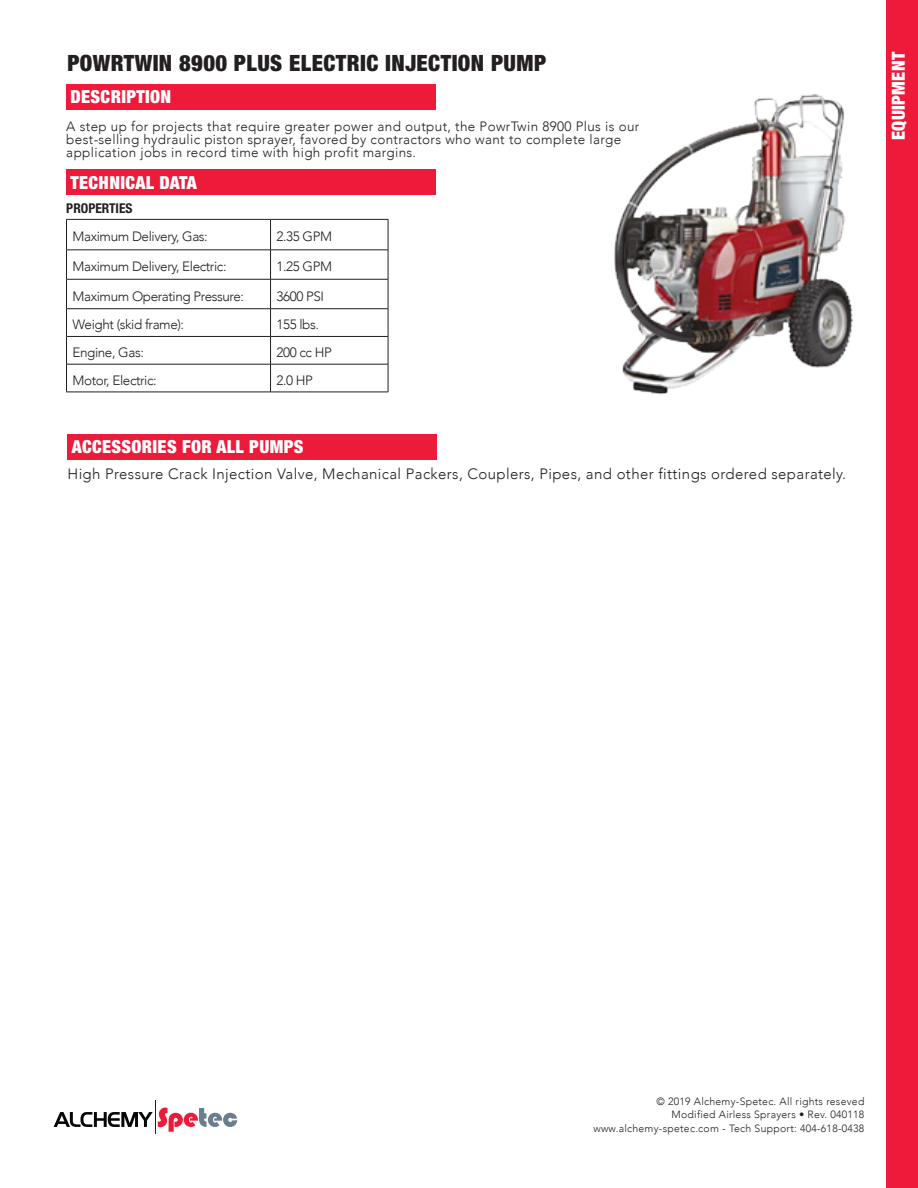
<style>
.page{position:relative;width:918px;height:1188px;background:#fff}
.page>*{position:absolute;margin:0;border:0;box-sizing:border-box;transform-origin:0 0}
.t1{font:900 condensed 22.5px "Helvetica Neue LT Std";letter-spacing:.02em;color:#231f20}
.t2{font:900 condensed 18px "Helvetica Neue LT Std";letter-spacing:.02em;color:#fff}
.BODY_TEXT{font:300 15px "Avenir";letter-spacing:.025em;color:#231f20}
.BODY_TEXT-2{font:300 13.5px/12.8px "Avenir";letter-spacing:.025em;color:#231f20}
.BODY_TEXT-3{font:300 13.5px "Avenir";letter-spacing:-.03em;color:#231f20}
.BODY_TEXT-4{font:700 condensed 13.5px "Helvetica Neue LT Std";color:#231f20}
.t3{font:300 10.5px "Avenir";letter-spacing:.025em;color:#231f20}
</style>
<div class="page">
<div style="left:887px;top:0;width:31px;height:1188px;background:#ed1a3a"></div>
<svg style="left:54px;top:1108px;width:183px;height:24px"></svg>
<hr style="left:155px;top:1101px;width:1px;height:33px;background:#231f20">
<div style="left:67px;top:434px;width:370px;height:25px;background:#ed1a3a"></div>
<div style="left:66px;top:84px;width:370px;height:26px;background:#ed1a3a"></div>
<div style="left:66px;top:170px;width:370px;height:25px;background:#ed1a3a"></div>
<hr style="left:66px;top:219px;width:205px;height:1px;background:#231f20">
<hr style="left:66px;top:220px;width:1px;height:30px;background:#231f20">
<hr style="left:271px;top:219px;width:117px;height:1px;background:#231f20">
<hr style="left:270px;top:220px;width:1px;height:30px;background:#231f20">
<hr style="left:388px;top:220px;width:1px;height:30px;background:#231f20">
<hr style="left:66px;top:250px;width:205px;height:1px;background:#231f20">
<svg style="left:66px;top:251px;width:1px;height:28px"></svg>
<hr style="left:271px;top:250px;width:117px;height:1px;background:#231f20">
<svg style="left:270px;top:251px;width:1px;height:28px"></svg>
<svg style="left:388px;top:250px;width:1px;height:29px"></svg>
<hr style="left:66px;top:279px;width:205px;height:1px;background:#231f20">
<hr style="left:66px;top:279px;width:1px;height:30px;background:#231f20">
<hr style="left:271px;top:279px;width:117px;height:1px;background:#231f20">
<hr style="left:270px;top:279px;width:1px;height:30px;background:#231f20">
<hr style="left:388px;top:279px;width:1px;height:30px;background:#231f20">
<hr style="left:66px;top:308px;width:205px;height:1px;background:#231f20">
<hr style="left:271px;top:308px;width:117px;height:1px;background:#231f20">
<hr style="left:66px;top:336px;width:205px;height:1px;background:#231f20">
<hr style="left:271px;top:336px;width:117px;height:1px;background:#231f20">
<hr style="left:66px;top:364px;width:205px;height:1px;background:#231f20">
<svg style="left:66px;top:309px;width:1px;height:83px"></svg>
<hr style="left:271px;top:364px;width:117px;height:1px;background:#231f20">
<svg style="left:270px;top:309px;width:1px;height:83px"></svg>
<svg style="left:388px;top:309px;width:1px;height:83px"></svg>
<hr style="left:66px;top:392px;width:205px;height:1px;background:#231f20">
<hr style="left:271px;top:392px;width:117px;height:1px;background:#231f20">
<img style="left:614px;top:82px;width:273px;height:324px">
<p class="t1" style="left:67px;top:49px;width:480px">POWRTWIN 8900 PLUS ELECTRIC INJECTION PUMP</p>
<p class="t2" style="left:71px;top:86px;width:102px">DESCRIPTION</p>
<p class="BODY_TEXT-2" style="left:66px;top:120px;width:575px">A step up for projects that require greater power and output, the PowrTwin 8900 Plus is our best-selling hydraulic piston sprayer, favored by contractors who want to complete large application jobs in record time with high profit margins.</p>
<p class="t2" style="left:71px;top:171px;width:128px">TECHNICAL DATA</p>
<p class="BODY_TEXT-4" style="left:66px;top:200px;width:68px">PROPERTIES</p>
<p class="BODY_TEXT-3" style="left:73px;top:229px;width:137px">Maximum Delivery, Gas:</p>
<p class="BODY_TEXT-2" style="left:277px;top:230px;width:57px">2.35 GPM</p>
<p class="BODY_TEXT-3" style="left:73px;top:259px;width:155px">Maximum Delivery, Electric:</p>
<p class="BODY_TEXT-2" style="left:277px;top:260px;width:57px">1.25 GPM</p>
<p class="BODY_TEXT-3" style="left:73px;top:288px;width:173px">Maximum Operating Pressure:</p>
<p class="BODY_TEXT-2" style="left:277px;top:290px;width:49px">3600 PSI</p>
<p class="BODY_TEXT-3" style="left:73px;top:317px;width:113px">Weight (skid frame):</p>
<p class="BODY_TEXT-2" style="left:277px;top:318px;width:44px">155 lbs.</p>
<p class="BODY_TEXT-3" style="left:73px;top:344px;width:73px">Engine, Gas:</p>
<p class="BODY_TEXT-2" style="left:277px;top:346px;width:57px">200 cc HP</p>
<p class="BODY_TEXT-3" style="left:73px;top:372px;width:86px">Motor, Electric:</p>
<p class="BODY_TEXT-2" style="left:277px;top:374px;width:38px">2.0 HP</p>
<p class="t2" style="left:72px;top:435px;width:233px">ACCESSORIES FOR ALL PUMPS</p>
<p class="BODY_TEXT" style="left:67px;top:465px;width:780px">High Pressure Crack Injection Valve, Mechanical Packers, Couplers, Pipes, and other fittings ordered separately.</p>
<p class="t2" style="left:887px;top:140px;width:89px;rotate:-90deg">EQUIPMENT</p>
<p class="t3" style="left:656px;top:1095px;width:209px">© 2019 Alchemy-Spetec. All rights reseved</p>
<p class="t3" style="left:672px;top:1108px;width:194px">Modified Airless Sprayers • Rev. 040118</p>
<p class="t3" style="left:593px;top:1122px;width:273px">www.alchemy-spetec.com - Tech Support: 404-618-0438</p>
</div>
